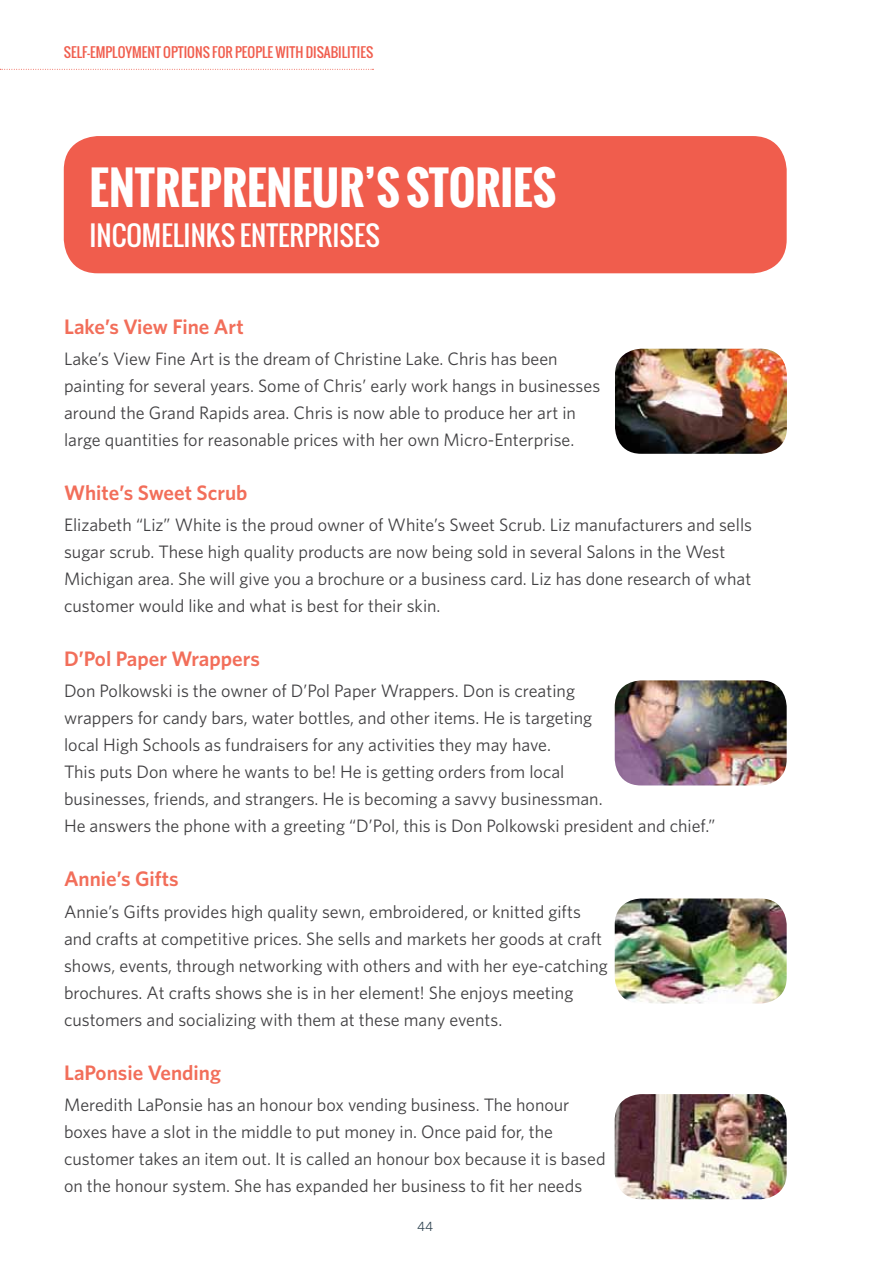
<style>
.page{position:relative;width:893px;height:1263px;background:#fff}
.page>*{position:absolute;margin:0;border:0;box-sizing:border-box;transform-origin:0 0}
.t1{font:700 45px "Oswald";color:#fff}
.t2{font:27px "Oswald";color:#fff}
.t3{font:600 21px "Whitney HTF";color:#f26e5a}
.t4{font:18px/27px "Whitney HTF";color:#414042}
.t5{font:13.5px "Oswald";color:#f05d4d}
.t6{font:13.5px "Whitney HTF";color:#304451}
</style>
<div class="page">
<svg style="left:0;top:69px;width:373px;height:1px"></svg>
<div style="left:64px;top:136px;width:723px;height:137px;background:#f05d4d;border-radius:34px"></div>
<img style="left:615px;top:349px;width:172px;height:105px">
<img style="left:615px;top:680px;width:172px;height:105px">
<img style="left:615px;top:898px;width:172px;height:105px">
<img style="left:615px;top:1094px;width:172px;height:105px">
<p class="t5" style="left:64px;top:43px;width:309px">SELF-EMPLOYMENT OPTIONS FOR PEOPLE WITH DISABILITIES</p>
<h1 class="t1" style="left:89px;top:154px;width:445px">ENTREPRENEUR’S STORIES</h1>
<h2 class="t2" style="left:89px;top:215px;width:14px">INCOMELINK</h2>
<h2 class="t2" style="left:221px;top:215px;width:33px">S ENTE</h2>
<h2 class="t2" style="left:289px;top:215px;width:92px">RPRISES</h2>
<p class="t3" style="left:64px;top:314px;width:181px">Lake’s View Fine Art</p>
<p class="t4" style="left:64px;top:345px;width:538px">Lake’s View Fine Art is the dream of Christine Lake. Chris has been painting for several years. Some of Chris’ early work hangs in businesses around the Grand Rapids area. Chris is now able to produce her art in large quantities for reasonable prices with her own Micro-Enterprise.</p>
<p class="t3" style="left:64px;top:480px;width:185px">White’s Sweet Scrub</p>
<p class="t4" style="left:64px;top:511px;width:690px">Elizabeth “Liz” White is the proud owner of White’s Sweet Scrub. Liz manufacturers and sells sugar scrub. These high quality products are now being sold in several Salons in the West Michigan area. She will give you a brochure or a business card. Liz has done research of what customer would like and what is best for their skin.</p>
<p class="t3" style="left:64px;top:646px;width:197px">D’Pol Paper Wrappers</p>
<p class="t4" style="left:64px;top:677px;width:653px">Don Polkowski is the owner of D’Pol Paper Wrappers. Don is creating<br>wrappers for candy bars, water bottles, and other items. He is targeting<br>local High Schools as fundraisers for any activities they may have.<br>This puts Don where he wants to be! He is getting orders from local<br>businesses, friends, and strangers. He is becoming a savvy businessman.<br>He answers the phone with a greeting “D’Pol, this is Don Polkowski president and chief.”</p>
<p class="t3" style="left:64px;top:866px;width:116px">Annie’s Gifts</p>
<p class="t4" style="left:64px;top:897px;width:545px">Annie’s Gifts provides high quality sewn, embroidered, or knitted gifts and crafts at competitive prices. She sells and markets her goods at craft shows, events, through networking with others and with her eye-catching brochures. At crafts shows she is in her element! She enjoys meeting customers and socializing with them at these many events.</p>
<p class="t3" style="left:64px;top:1060px;width:158px">LaPonsie Vending</p>
<p class="t4" style="left:64px;top:1091px;width:543px">Meredith LaPonsie has an honour box vending business. The honour boxes have a slot in the middle to put money in. Once paid for, the customer takes an item out. It is called an honour box because it is based on the honour system. She has expanded her business to fit her needs</p>
<p class="t6" style="left:417px;top:1218px;width:18px">44</p>
</div>
